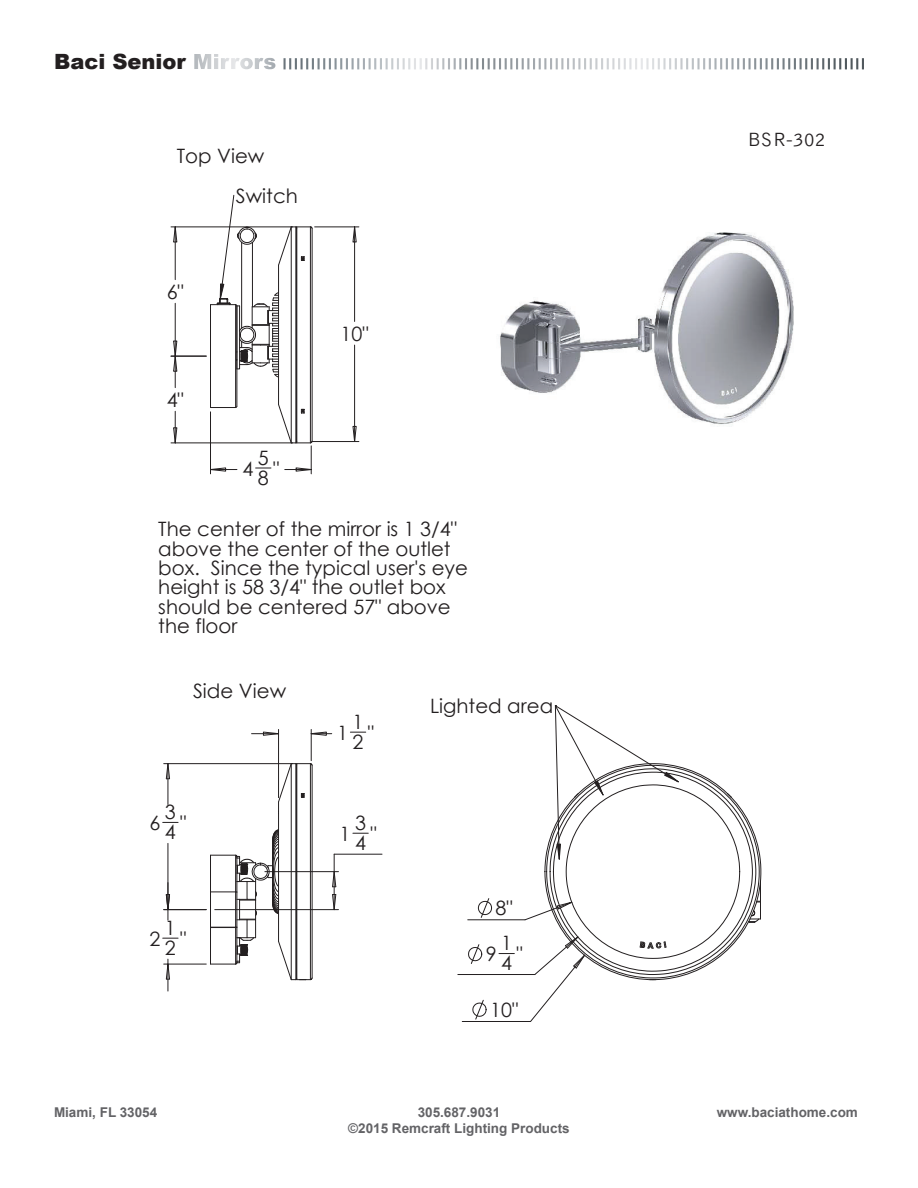
<style>
.page{position:relative;width:918px;height:1188px;background:#fff}
.page>*{position:absolute;margin:0;border:0;box-sizing:border-box;transform-origin:0 0}
.t1{font:900 21px "Arial";color:#231f20}
.t2{font:300 19.95px "Bell Gothic Std";color:#231f20}
.t3{font:19.8px/19.2px "Century Gothic";color:#231f20}
.t4{font:700 13.5px "Arial";color:#636366}
.s1{color:#fff}
</style>
<div class="page">
<img style="left:162px;top:58px;width:702px;height:964px">
<hr style="left:310px;top:227px;width:1px;height:216px;background:#231f20">
<hr style="left:295px;top:227px;width:1px;height:216px;background:#231f20">
<hr style="left:312px;top:229px;width:1px;height:212px;background:#231f20">
<hr style="left:291px;top:227px;width:1px;height:216px;background:#231f20">
<hr style="left:278px;top:265px;width:1px;height:140px;background:#231f20">
<hr style="left:296px;top:227px;width:1px;height:215px;background:#231f20">
<hr style="left:236px;top:306px;width:1px;height:100px;background:#231f20">
<hr style="left:235px;top:305px;width:1px;height:103px;background:#231f20">
<hr style="left:210px;top:305px;width:1px;height:103px;background:#231f20">
<svg style="left:211px;top:405px;width:27px;height:4px"></svg>
<hr style="left:310px;top:764px;width:1px;height:108px;background:#231f20">
<hr style="left:295px;top:764px;width:1px;height:216px;background:#231f20">
<hr style="left:312px;top:765px;width:1px;height:107px;background:#231f20">
<svg style="left:277px;top:762px;width:37px;height:41px"></svg>
<hr style="left:291px;top:764px;width:1px;height:216px;background:#231f20">
<hr style="left:296px;top:764px;width:1px;height:215px;background:#231f20">
<hr style="left:278px;top:802px;width:1px;height:139px;background:#231f20">
<svg style="left:210px;top:828px;width:103px;height:153px"></svg>
<hr style="left:210px;top:855px;width:1px;height:37px;background:#231f20">
<hr style="left:236px;top:927px;width:1px;height:36px;background:#231f20">
<hr style="left:210px;top:928px;width:1px;height:36px;background:#231f20">
<hr style="left:171px;top:227px;width:122px;height:1px;background:#231f20">
<hr style="left:175px;top:303px;width:1px;height:53px;background:#231f20">
<hr style="left:175px;top:227px;width:1px;height:53px;background:#231f20">
<svg style="left:173px;top:226px;width:5px;height:17px"></svg>
<hr style="left:171px;top:356px;width:35px;height:1px;background:#231f20">
<hr style="left:171px;top:443px;width:122px;height:1px;background:#231f20">
<hr style="left:175px;top:356px;width:1px;height:32px;background:#231f20">
<hr style="left:175px;top:411px;width:1px;height:32px;background:#231f20">
<svg style="left:173px;top:340px;width:5px;height:32px"></svg>
<svg style="left:173px;top:427px;width:5px;height:17px"></svg>
<svg style="left:163px;top:822px;width:15px;height:1px"></svg>
<hr style="left:164px;top:763px;width:129px;height:1px;background:#231f20">
<hr style="left:168px;top:843px;width:1px;height:67px;background:#231f20">
<hr style="left:168px;top:764px;width:1px;height:41px;background:#231f20">
<svg style="left:166px;top:763px;width:4px;height:17px"></svg>
<hr style="left:215px;top:909px;width:123px;height:1px;background:#231f20">
<svg style="left:353px;top:833px;width:15px;height:1px"></svg>
<svg style="left:332px;top:894px;width:5px;height:16px"></svg>
<hr style="left:334px;top:872px;width:1px;height:38px;background:#231f20">
<svg style="left:332px;top:854px;width:5px;height:34px"></svg>
<hr style="left:334px;top:854px;width:48px;height:1px;background:#231f20">
<hr style="left:265px;top:871px;width:73px;height:1px;background:#231f20">
<svg style="left:163px;top:938px;width:15px;height:1px"></svg>
<hr style="left:164px;top:909px;width:42px;height:1px;background:#231f20">
<hr style="left:164px;top:964px;width:42px;height:1px;background:#231f20">
<svg style="left:166px;top:883px;width:4px;height:37px"></svg>
<svg style="left:166px;top:959px;width:4px;height:32px"></svg>
<hr style="left:315px;top:227px;width:44px;height:1px;background:#231f20">
<hr style="left:312px;top:441px;width:47px;height:1px;background:#231f20">
<hr style="left:354px;top:227px;width:1px;height:94px;background:#231f20">
<hr style="left:354px;top:345px;width:1px;height:97px;background:#231f20">
<svg style="left:352px;top:226px;width:5px;height:17px"></svg>
<svg style="left:352px;top:426px;width:5px;height:15px"></svg>
<svg style="left:256px;top:468px;width:15px;height:1px"></svg>
<hr style="left:210px;top:412px;width:1px;height:62px;background:#231f20">
<svg style="left:211px;top:467px;width:26px;height:5px"></svg>
<svg style="left:277px;top:403px;width:36px;height:71px"></svg>
<svg style="left:211px;top:195px;width:103px;height:183px"></svg>
<svg style="left:350px;top:732px;width:16px;height:1px"></svg>
<hr style="left:278px;top:729px;width:1px;height:69px;background:#231f20">
<hr style="left:311px;top:729px;width:1px;height:32px;background:#231f20">
<svg style="left:252px;top:731px;width:26px;height:5px"></svg>
<svg style="left:310px;top:731px;width:22px;height:5px"></svg>
<svg style="left:478px;top:898px;width:14px;height:20px"></svg>
<hr style="left:468px;top:919px;width:57px;height:1px;background:#231f20">
<svg style="left:499px;top:953px;width:15px;height:1px"></svg>
<hr style="left:458px;top:974px;width:77px;height:1px;background:#231f20">
<svg style="left:468px;top:944px;width:15px;height:20px"></svg>
<svg style="left:472px;top:999px;width:15px;height:21px"></svg>
<hr style="left:462px;top:1021px;width:69px;height:1px;background:#231f20">
<svg style="left:524px;top:705px;width:238px;height:317px"></svg>
<svg style="left:284px;top:58px;width:580px;height:11px"></svg>
<p class="t1" style="left:54px;top:46px;width:224px">Baci Senior <span class="s1">Mirrors</span></p>
<p class="t3" style="left:177px;top:146px;width:89px">Top View</p>
<p class="t3" style="left:167px;top:282px;width:19px">6"</p>
<p class="t3" style="left:167px;top:390px;width:19px">4"</p>
<p class="t3" style="left:236px;top:186px;width:64px">Switch</p>
<p class="t3" style="left:242px;top:459px;width:12px">4</p>
<p class="t3" style="left:258px;top:450px;width:23px;line-height:15.3px">5<br>8"</p>
<p class="t3" style="left:341px;top:324px;width:30px">10"</p>
<p class="t3" style="left:158px;top:519px;width:311px">The center of the mirror is 1 3/4" above the center of the outlet box. Since the typical user's eye height is 58 3/4" the outlet box should be centered 57" above the floor</p>
<p class="t3" style="left:193px;top:681px;width:95px">Side View</p>
<p class="t3" style="left:337px;top:723px;width:12px">1</p>
<p class="t3" style="left:353px;top:714px;width:23px;line-height:15.3px">1<br>2"</p>
<p class="t3" style="left:165px;top:802px;width:12px">3</p>
<p class="t3" style="left:355px;top:813px;width:12px;line-height:19.6px">3<br>4</p>
<p class="t3" style="left:150px;top:813px;width:38px">64"</p>
<p class="t3" style="left:370px;top:824px;width:8px">"</p>
<p class="t3" style="left:340px;top:824px;width:12px">1</p>
<p class="t3" style="left:150px;top:929px;width:12px">2</p>
<p class="t3" style="left:165px;top:920px;width:23px;line-height:15.3px">1<br>2"</p>
<p class="t3" style="left:430px;top:696px;width:125px">Lighted area</p>
<p class="t3" style="left:496px;top:898px;width:19px">8"</p>
<p class="t3" style="left:501px;top:933px;width:12px">1</p>
<p class="t3" style="left:486px;top:944px;width:12px">9</p>
<p class="t3" style="left:517px;top:944px;width:8px">"</p>
<p class="t3" style="left:501px;top:953px;width:12px">4</p>
<p class="t3" style="left:490px;top:1000px;width:30px">10"</p>
<p class="t2" style="left:747px;top:129px;width:80px">BSR-302</p>
<p class="t4" style="left:54px;top:1103px;width:105px">Miami, FL 33054</p>
<p class="t4" style="left:418px;top:1103px;width:84px">305.687.9031</p>
<p class="t4" style="left:717px;top:1103px;width:143px">www.baciathome.com</p>
<p class="t4" style="left:348px;top:1120px;width:223px">©2015 Remcraft Lighting Products</p>
</div>
